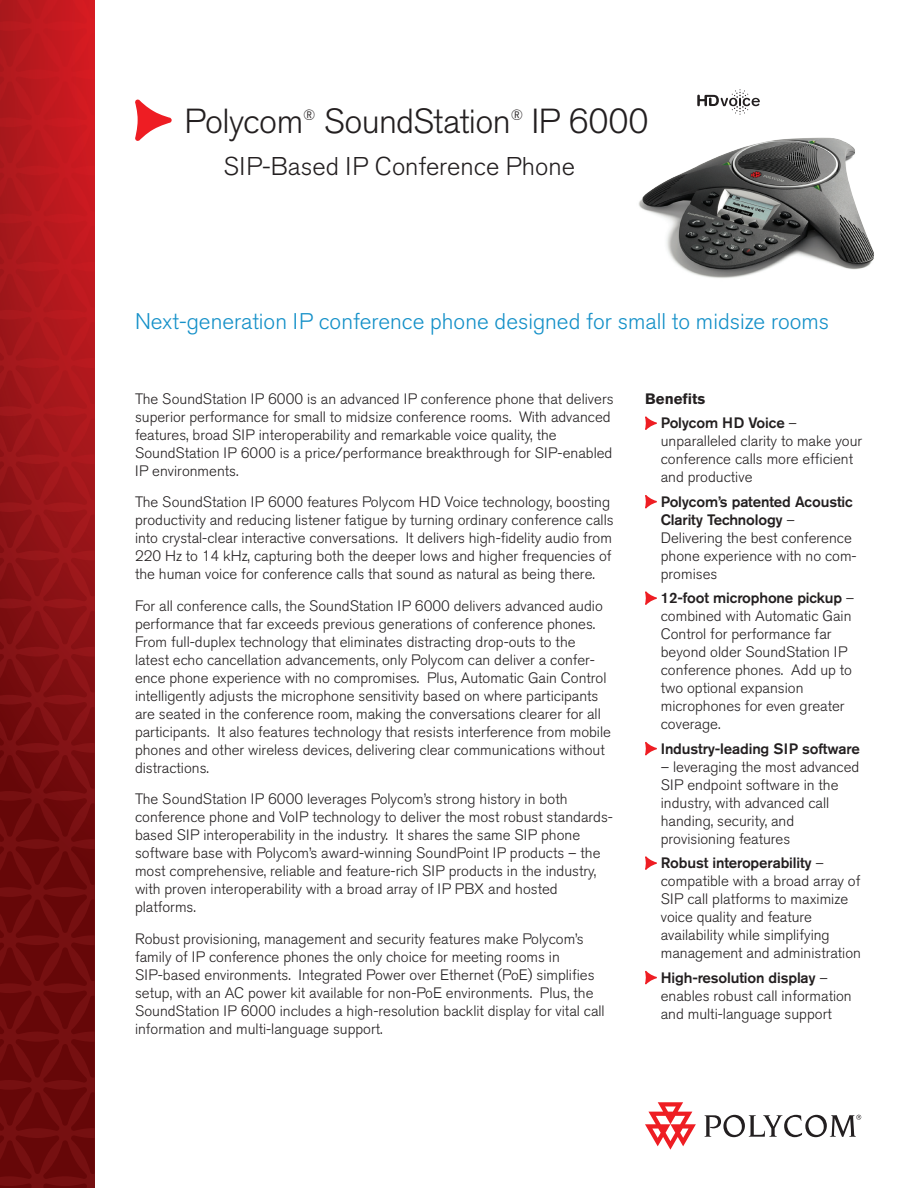
<style>
.page{position:relative;width:918px;height:1188px;background:#fff}
.page>*{position:absolute;margin:0;border:0;box-sizing:border-box;transform-origin:0 0}
.t1{font:300 34.5px "Akzidenz Grotesk BE";letter-spacing:-.02em;color:#231f20}
.t2{font:300 25.5px "Akzidenz Grotesk BE";color:#231f20}
.t3{font:300 22.5px "Akzidenz Grotesk BE";color:#1490c8}
.t4{font:300 15px/18px "Akzidenz Grotesk BE";color:#231f20}
.t5{font:500 15px/24.5px "Akzidenz Grotesk BE";letter-spacing:-.01em;color:#231f20}
.t6{font:300 14.85px "Akzidenz Grotesk BE";color:#231f20}
.s1{font-weight:700}
.s2{font-weight:300}
.s3{font-weight:500}
</style>
<div class="page">
<svg style="left:135px;top:100px;width:37px;height:41px"></svg>
<svg style="left:645px;top:416px;width:12px;height:14px"></svg>
<svg style="left:645px;top:495px;width:12px;height:13px"></svg>
<svg style="left:645px;top:591px;width:12px;height:14px"></svg>
<svg style="left:645px;top:742px;width:12px;height:13px"></svg>
<svg style="left:645px;top:856px;width:12px;height:14px"></svg>
<svg style="left:645px;top:971px;width:12px;height:13px"></svg>
<svg style="left:0;top:0;width:94px;height:1188px"></svg>
<svg style="left:645px;top:1102px;width:51px;height:48px"></svg>
<svg style="left:705px;top:1115px;width:156px;height:22px"></svg>
<svg style="left:697px;top:89px;width:63px;height:26px"></svg>
<img style="left:638px;top:138px;width:236px;height:140px">
<h1 class="t1" style="left:184px;top:102px;width:120px">Polycom</h1>
<p class="t6" style="left:303px;top:106px;width:14px">®</p>
<h1 class="t1" style="left:324px;top:102px;width:188px">SoundStation</h1>
<p class="t6" style="left:511px;top:106px;width:14px">®</p>
<h1 class="t1" style="left:531px;top:102px;width:119px">IP 6000</h1>
<h2 class="t2" style="left:224px;top:152px;width:353px">SIP-Based IP Conference Phone</h2>
<h3 class="t3" style="left:135px;top:308px;width:696px">Next-generation IP conference phone designed for small to midsize rooms</h3>
<p class="t4" style="left:135px;top:390px;width:480px">The SoundStation IP 6000 is an advanced IP conference phone that delivers superior performance for small to midsize conference rooms. With advanced features, broad SIP interoperability and remarkable voice quality, the SoundStation IP 6000 is a price/performance breakthrough for SIP-enabled IP environments.</p>
<p class="t4" style="left:135px;top:494px;width:480px">The SoundStation IP 6000 features Polycom HD Voice technology, boosting productivity and reducing listener fatigue by turning ordinary conference calls into crystal-clear interactive conversations. It delivers high-fidelity audio from 220 Hz to 14 kHz, capturing both the deeper lows and higher frequencies of the human voice for conference calls that sound as natural as being there.</p>
<p class="t4" style="left:135px;top:597px;width:478px">For all conference calls, the SoundStation IP 6000 delivers advanced audio performance that far exceeds previous generations of conference phones.<br>From full-duplex technology that eliminates distracting drop-outs to the latest echo cancellation advancements, only Polycom can deliver a confer&shy;ence phone experience with no compromises. Plus, Automatic Gain Control intelligently adjusts the microphone sensitivity based on where participants are seated in the conference room, making the conversations clearer for all participants. It also features technology that resists interference from mobile phones and other wireless devices, delivering clear communications without distractions.</p>
<p class="t4" style="left:135px;top:791px;width:480px">The SoundStation IP 6000 leverages Polycom’s strong history in both conference phone and VoIP technology to deliver the most robust standards&shy;based SIP interoperability in the industry. It shares the same SIP phone software base with Polycom’s award-winning SoundPoint IP products – the most comprehensive, reliable and feature-rich SIP products in the industry, with proven interoperability with a broad array of IP PBX and hosted platforms.</p>
<p class="t4" style="left:135px;top:930px;width:471px">Robust provisioning, management and security features make Polycom’s family of IP conference phones the only choice for meeting rooms in SIP-based environments. Integrated Power over Ethernet (PoE) simplifies setup, with an AC power kit available for non-PoE environments. Plus, the SoundStation IP 6000 includes a high-resolution backlit display for vital call information and multi-language support.</p>
<p class="t5" style="left:661px;top:386px;width:138px;text-indent:-16px"><span class="s1">Benefits<br></span>Polycom HD Voice <span class="s2">–</span></p>
<p class="t4" style="left:661px;top:433px;width:203px">unparalleled clarity to make your conference calls more efficient and productive</p>
<p class="t4" style="left:661px;top:493px;width:197px"><span class="s3">Polycom’s patented Acoustic<br>Clarity Technology</span> –<br>Delivering the best conference phone experience with no com&shy;promises</p>
<p class="t4" style="left:661px;top:590px;width:195px"><span class="s3">12-foot microphone pickup</span> – combined with Automatic Gain<br>Control for performance far beyond older SoundStation IP conference phones. Add up to two optional expansion microphones for even greater coverage.</p>
<p class="t5" style="left:661px;top:736px;width:201px">Industry-leading SIP software</p>
<p class="t4" style="left:661px;top:758px;width:200px">– leveraging the most advanced<br>SIP endpoint software in the industry, with advanced call handing, security, and provisioning features</p>
<p class="t4" style="left:661px;top:855px;width:202px"><span class="s3">Robust interoperability</span> – compatible with a broad array of<br>SIP call platforms to maximize voice quality and feature availability while simplifying management and administration</p>
<p class="t4" style="left:661px;top:969px;width:193px"><span class="s3">High-resolution display</span> – enables robust call information and multi-language support</p>
</div>
